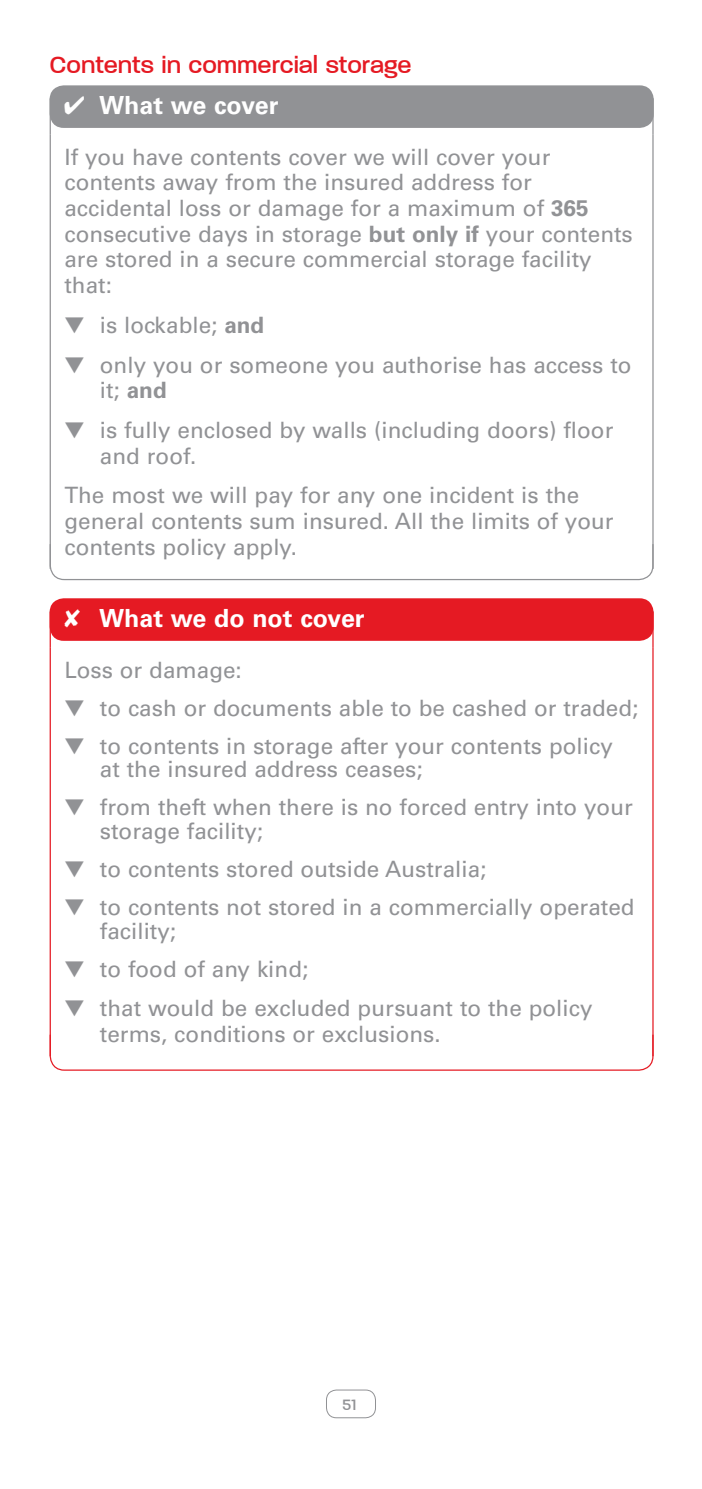
<style>
.page{position:relative;width:702px;height:1489px;background:#fff}
.page>*{position:absolute;margin:0;border:0;box-sizing:border-box;transform-origin:0 0}
.t1{font:500 27.5px "V Paralucent";color:#e51a23}
.t2{font:700 25px "Univers LT Std";color:#fff}
.t3{font:22.5px/25.8px "Univers LT Std";color:#919295}
.t4{font:500 17.5px "V Paralucent";color:#919295}
.s1{font-weight:700}
</style>
<div class="page">
<div style="left:326px;top:1389px;width:50px;height:28px;border:1px solid #919295;border-radius:10px"></div>
<hr style="left:50px;top:134px;width:1px;height:435px;background:#919295">
<hr style="left:50px;top:99px;width:1px;height:35px;background:#919295">
<hr style="left:652px;top:99px;width:1px;height:35px;background:#919295">
<hr style="left:652px;top:134px;width:1px;height:435px;background:#919295">
<hr style="left:652px;top:647px;width:1px;height:409px;background:#e51a23">
<hr style="left:50px;top:612px;width:1px;height:35px;background:#e51a23">
<hr style="left:652px;top:612px;width:1px;height:35px;background:#e51a23">
<hr style="left:50px;top:647px;width:1px;height:409px;background:#e51a23">
<div style="left:50px;top:85px;width:603px;height:43px;background:#919295;border-radius:14px"></div>
<svg style="left:49px;top:543px;width:605px;height:38px"></svg>
<div style="left:50px;top:598px;width:603px;height:42px;background:#e51a23;border-radius:14px"></div>
<svg style="left:49px;top:1033px;width:605px;height:38px"></svg>
<p class="t1" style="left:50px;top:50px;width:363px">Contents in commercial storage</p>
<p class="t2" style="left:64px;top:90px;width:216px">✔ What we cover</p>
<p class="t3" style="left:64px;top:144px;width:570px">If you have contents cover we will cover your contents away from the insured address for accidental loss or damage for a maximum of <span class="s1">365 </span>consecutive days in storage <span class="s1">but only if</span> your contents are stored in a secure commercial storage facility that:</p>
<p class="t3" style="left:64px;top:312px;width:201px">▼ is lockable; <span class="s1">and</span></p>
<p class="t3" style="left:100px;top:352px;width:533px;text-indent:-35px">▼ only you or someone you authorise has access to it; <span class="s1">and</span></p>
<p class="t3" style="left:100px;top:417px;width:515px;text-indent:-35px">▼ is fully enclosed by walls (including doors) floor and roof.</p>
<p class="t3" style="left:64px;top:483px;width:550px">The most we will pay for any one incident is the general contents sum insured. All the limits of your contents policy apply.</p>
<p class="t2" style="left:64px;top:603px;width:302px">✘ What we do not cover</p>
<p class="t3" style="left:64px;top:657px;width:179px">Loss or damage:</p>
<p class="t3" style="left:64px;top:694px;width:575px">▼ to cash or documents able to be cashed or traded;</p>
<p class="t3" style="left:100px;top:733px;width:514px;line-height:23.8px;text-indent:-35px">▼ to contents in storage after your contents policy at the insured address ceases;</p>
<p class="t3" style="left:100px;top:795px;width:534px;line-height:23.8px;text-indent:-35px">▼ from theft when there is no forced entry into your storage facility;</p>
<p class="t3" style="left:64px;top:856px;width:423px">▼ to contents stored outside Australia;</p>
<p class="t3" style="left:100px;top:895px;width:536px;line-height:23.8px;text-indent:-35px">▼ to contents not stored in a commercially operated facility;</p>
<p class="t3" style="left:64px;top:955px;width:245px">▼ to food of any kind;</p>
<p class="t3" style="left:100px;top:995px;width:494px;text-indent:-35px">▼ that would be excluded pursuant to the policy terms, conditions or exclusions.</p>
<p class="t4" style="left:342px;top:1394px;width:15px">51</p>
</div>
